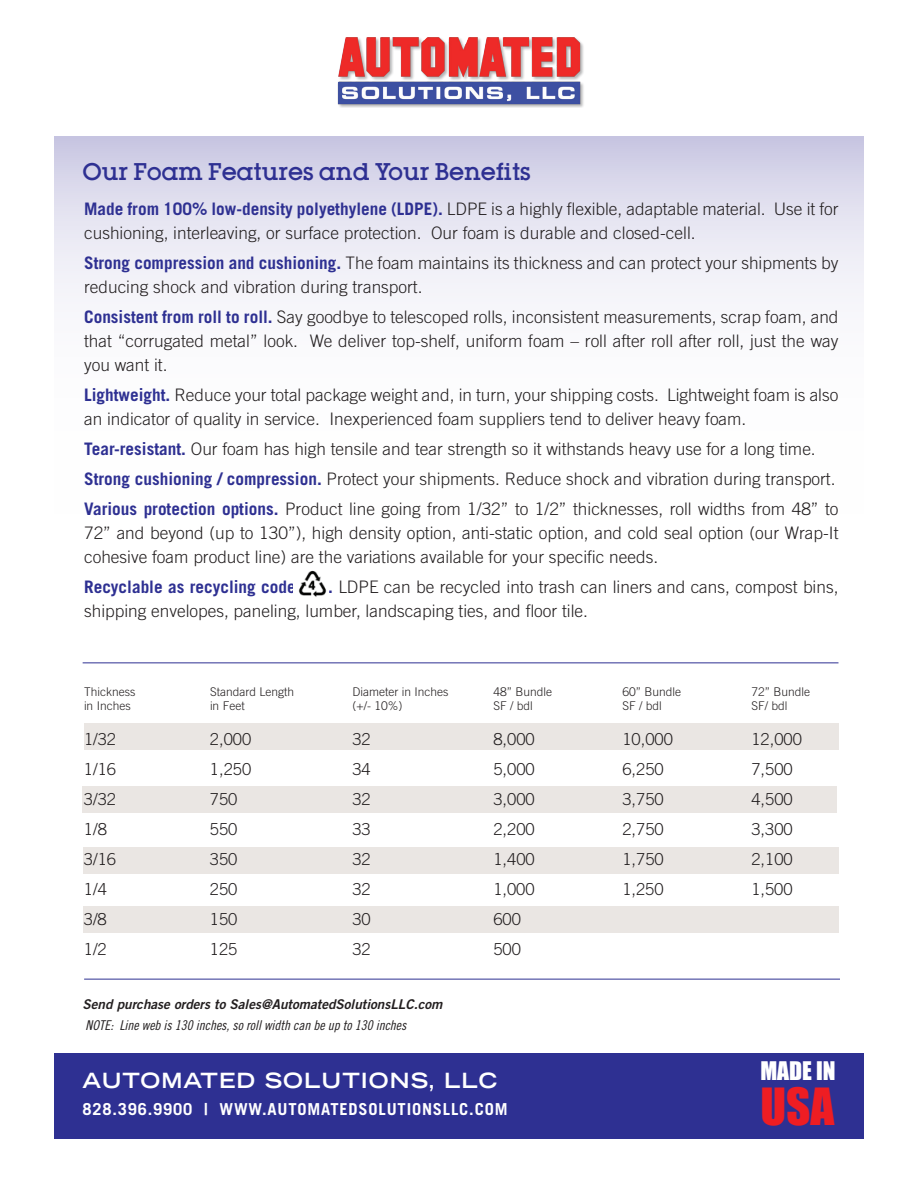
<style>
.page{position:relative;width:918px;height:1188px;background:#fff}
.page>*{position:absolute;margin:0;border:0;box-sizing:border-box;transform-origin:0 0}
.t1{font:47.1px "Impact";color:#ee1d23}
.t2{font:23.55px "Impact";color:#fff}
.t3{font:500 21px "Lubalin";color:#2e3092}
.t4{font:700 expanded 21px "Trade Gothic LT Std";letter-spacing:.05em;color:#fff}
.t5{font:300 17.25px/24px "Trade Gothic LT Std";color:#231f20}
.t6{font:700 17.25px "Trade Gothic LT Std";color:#2e3092}
.t7{font:300 16.5px "Trade Gothic LT Std";color:#231f20}
.t8{font:700 16.5px "Trade Gothic LT Std";letter-spacing:.05em;color:#fff}
.t9{font:13.5px "Trade Gothic LT Std Cn 18 Obl";color:#231f20}
.t10{font:13.5px "Trade Gothic LT Std Bd 2 Obl";color:#231f20}
.t11{font:300 12px "Trade Gothic LT Std";color:#231f20}
.s1{font-weight:700;color:#2e3092}
</style>
<div class="page">
<div style="left:83px;top:786px;width:754px;height:27px;background:#eae6e3"></div>
<div style="left:84px;top:723px;width:754px;height:27px;background:#eae6e3"></div>
<div style="left:83px;top:906px;width:755px;height:27px;background:#eae6e3"></div>
<div style="left:83px;top:847px;width:755px;height:27px;background:#eae6e3"></div>
<svg style="left:54px;top:136px;width:810px;height:160px"></svg>
<div style="left:54px;top:1053px;width:810px;height:86px;background:#2e3092"></div>
<img style="left:337px;top:37px;width:247px;height:71px">
<hr style="left:83px;top:662px;width:755px;height:1px;background:#2e3092">
<hr style="left:84px;top:979px;width:756px;height:1px;background:#2e3092">
<img style="left:298px;top:570px;width:29px;height:27px">
<p class="t3" style="left:82px;top:156px;width:450px">Our Foam Features and Your Benefits</p>
<p class="t5" style="left:84px;top:197px;width:756px"><span class="s1">Made from 100% low-density polyethylene (LDPE).</span> LDPE is a highly flexible, adaptable material. Use it for cushioning, interleaving, or surface protection. Our foam is durable and closed-cell.</p>
<p class="t5" style="left:84px;top:251px;width:756px"><span class="s1">Strong compression and cushioning.</span> The foam maintains its thickness and can protect your shipments by reducing shock and vibration during transport.</p>
<p class="t5" style="left:84px;top:305px;width:756px;text-align:justify"><span class="s1">Consistent from roll to roll.</span> Say goodbye to telescoped rolls, inconsistent measurements, scrap foam, and that “corrugated metal” look. We deliver top-shelf, uniform foam – roll after roll after roll, just the way you want it.</p>
<p class="t5" style="left:84px;top:383px;width:756px"><span class="s1">Lightweight.</span> Reduce your total package weight and, in turn, your shipping costs. Lightweight foam is also an indicator of quality in service. Inexperienced foam suppliers tend to deliver heavy foam.</p>
<p class="t5" style="left:84px;top:434px;width:756px;line-height:30px"><span class="s1">Tear-resistant.</span> Our foam has high tensile and tear strength so it withstands heavy use for a long time.<br><span class="s1">Strong cushioning / compression.</span> Protect your shipments. Reduce shock and vibration during transport.<br><span class="s1">Various protection options.</span> Product line going from 1/32” to 1/2” thicknesses, roll widths from 48” to</p>
<p class="t5" style="left:84px;top:521px;width:756px">72” and beyond (up to 130”), high density option, anti-static option, and cold seal option (our Wrap-It cohesive foam product line) are the variations available for your specific needs.</p>
<p class="t6" style="left:84px;top:577px;width:213px">Recyclable as recycling code</p>
<p class="t5" style="left:84px;top:575px;width:756px;text-indent:244px"><span class="s1">.</span> LDPE can be recycled into trash can liners and cans, compost bins, shipping envelopes, paneling, lumber, landscaping ties, and floor tile.</p>
<p class="t11" style="left:84px;top:685px;width:53px">Thickness</p>
<p class="t11" style="left:210px;top:685px;width:86px">Standard Length</p>
<p class="t11" style="left:352px;top:685px;width:98px">Diameter in Inches</p>
<p class="t11" style="left:494px;top:685px;width:60px">48” Bundle</p>
<p class="t11" style="left:622px;top:685px;width:60px">60” Bundle</p>
<p class="t11" style="left:752px;top:685px;width:60px">72” Bundle</p>
<p class="t11" style="left:84px;top:699px;width:48px">in Inches</p>
<p class="t11" style="left:210px;top:699px;width:36px">in Feet</p>
<p class="t11" style="left:352px;top:699px;width:51px">(+/- 10%)</p>
<p class="t11" style="left:494px;top:699px;width:41px">SF / bdl</p>
<p class="t11" style="left:622px;top:699px;width:41px">SF / bdl</p>
<p class="t11" style="left:752px;top:699px;width:38px">SF/ bdl</p>
<p class="t7" style="left:84px;top:729px;width:34px">1/32</p>
<p class="t7" style="left:210px;top:729px;width:43px">2,000</p>
<p class="t7" style="left:352px;top:729px;width:20px">32</p>
<p class="t7" style="left:493px;top:729px;width:43px">8,000</p>
<p class="t7" style="left:622px;top:729px;width:52px">10,000</p>
<p class="t7" style="left:751px;top:729px;width:52px">12,000</p>
<p class="t7" style="left:84px;top:759px;width:34px">1/16</p>
<p class="t7" style="left:210px;top:759px;width:43px">1,250</p>
<p class="t7" style="left:352px;top:759px;width:20px">34</p>
<p class="t7" style="left:493px;top:759px;width:43px">5,000</p>
<p class="t7" style="left:622px;top:759px;width:43px">6,250</p>
<p class="t7" style="left:751px;top:759px;width:43px">7,500</p>
<p class="t7" style="left:84px;top:789px;width:34px">3/32</p>
<p class="t7" style="left:210px;top:789px;width:29px">750</p>
<p class="t7" style="left:352px;top:789px;width:20px">32</p>
<p class="t7" style="left:493px;top:789px;width:43px">3,000</p>
<p class="t7" style="left:622px;top:789px;width:43px">3,750</p>
<p class="t7" style="left:751px;top:789px;width:43px">4,500</p>
<p class="t7" style="left:84px;top:819px;width:24px">1/8</p>
<p class="t7" style="left:210px;top:819px;width:29px">550</p>
<p class="t7" style="left:352px;top:819px;width:20px">33</p>
<p class="t7" style="left:493px;top:819px;width:43px">2,200</p>
<p class="t7" style="left:622px;top:819px;width:43px">2,750</p>
<p class="t7" style="left:751px;top:819px;width:43px">3,300</p>
<p class="t7" style="left:84px;top:849px;width:34px">3/16</p>
<p class="t7" style="left:210px;top:849px;width:29px">350</p>
<p class="t7" style="left:352px;top:849px;width:20px">32</p>
<p class="t7" style="left:493px;top:849px;width:43px">1,400</p>
<p class="t7" style="left:622px;top:849px;width:43px">1,750</p>
<p class="t7" style="left:751px;top:849px;width:43px">2,100</p>
<p class="t7" style="left:84px;top:879px;width:24px">1/4</p>
<p class="t7" style="left:210px;top:879px;width:29px">250</p>
<p class="t7" style="left:352px;top:879px;width:20px">32</p>
<p class="t7" style="left:493px;top:879px;width:43px">1,000</p>
<p class="t7" style="left:622px;top:879px;width:43px">1,250</p>
<p class="t7" style="left:751px;top:879px;width:43px">1,500</p>
<p class="t7" style="left:84px;top:909px;width:24px">3/8</p>
<p class="t7" style="left:210px;top:909px;width:29px">150</p>
<p class="t7" style="left:352px;top:909px;width:20px">30</p>
<p class="t7" style="left:493px;top:909px;width:29px">600</p>
<p class="t7" style="left:84px;top:939px;width:24px">1/2</p>
<p class="t7" style="left:210px;top:939px;width:29px">125</p>
<p class="t7" style="left:352px;top:939px;width:20px">32</p>
<p class="t7" style="left:493px;top:939px;width:29px">500</p>
<p class="t10" style="left:83px;top:996px;width:361px">Send purchase orders to Sales@AutomatedSolutionsLLC.com</p>
<p class="t9" style="left:86px;top:1017px;width:322px">NOTE: Line web is 130 inches, so roll width can be up to 130 inches</p>
<p class="t4" style="left:82px;top:1067px;width:417px">AUTOMATED SOLUTIONS, LLC</p>
<p class="t8" style="left:82px;top:1099px;width:427px">828.396.9900 | WWW.AUTOMATEDSOLUTIONSLLC.COM</p>
<h2 class="t2" style="left:760px;top:1056px;width:77px">MADE IN</h2>
<h1 class="t1" style="left:760px;top:1077px;width:75px">USA</h1>
</div>
